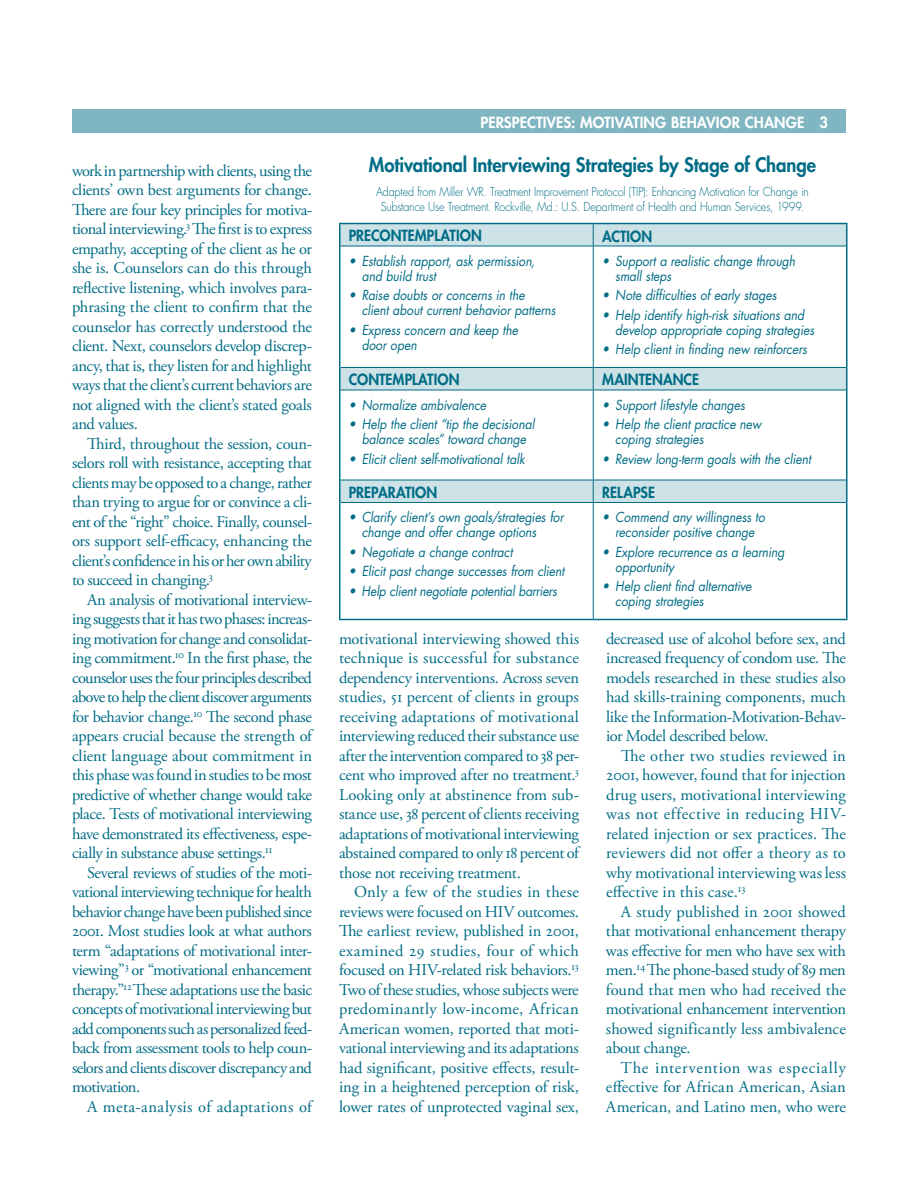
<style>
.page{position:relative;width:918px;height:1188px;background:#fff}
.page>*{position:absolute;margin:0;border:0;box-sizing:border-box;transform-origin:0 0}
.t1{font:800 19.5px "Futura";letter-spacing:-.005em;color:#006c85;scale:.95 1}
.t2{font:16.5px/19.5px "Adobe Garamond Pro";letter-spacing:-.02em;color:#006c85;text-align:justify}
.t3{font:16.5px "Adobe Garamond Pro";letter-spacing:.025em;color:#006c85}
.t4{font:800 15px "Futura";letter-spacing:.005em;color:#006c85;scale:.95 1}
.t5{font:800 15px "Futura";color:#fff}
.t6{font:italic 13.5px/15px "Futura";letter-spacing:-.005em;color:#006c85;scale:.9 1}
.t7{font:300 12px/15px "Futura";letter-spacing:-.015em;color:#006c85;text-align:center;scale:.9 1}
</style>
<div class="page">
<div style="left:72px;top:109px;width:774px;height:24px;background:#80b5c2"></div>
<svg style="left:340px;top:224px;width:506px;height:278px"></svg>
<hr style="left:339px;top:223px;width:254px;height:1px;background:#006c85">
<svg style="left:339px;top:224px;width:1px;height:22px"></svg>
<hr style="left:593px;top:223px;width:255px;height:1px;background:#006c85">
<hr style="left:846px;top:224px;width:2px;height:22px;background:#006c85">
<hr style="left:339px;top:246px;width:1px;height:122px;background:#006c85">
<hr style="left:846px;top:246px;width:2px;height:122px;background:#006c85">
<svg style="left:339px;top:368px;width:1px;height:22px"></svg>
<hr style="left:846px;top:368px;width:2px;height:22px;background:#006c85">
<hr style="left:339px;top:390px;width:1px;height:90px;background:#006c85">
<hr style="left:846px;top:390px;width:2px;height:90px;background:#006c85">
<svg style="left:339px;top:480px;width:1px;height:22px"></svg>
<hr style="left:846px;top:480px;width:2px;height:22px;background:#006c85">
<hr style="left:339px;top:502px;width:1px;height:117px;background:#006c85">
<hr style="left:846px;top:502px;width:2px;height:117px;background:#006c85">
<hr style="left:339px;top:619px;width:254px;height:1px;background:#006c85">
<hr style="left:593px;top:619px;width:255px;height:1px;background:#006c85">
<svg style="left:593px;top:224px;width:1px;height:22px"></svg>
<hr style="left:340px;top:246px;width:253px;height:1px;background:#006c85">
<hr style="left:593px;top:246px;width:253px;height:1px;background:#006c85">
<hr style="left:593px;top:246px;width:1px;height:121px;background:#006c85">
<hr style="left:340px;top:367px;width:253px;height:1px;background:#006c85">
<hr style="left:593px;top:367px;width:253px;height:1px;background:#006c85">
<svg style="left:593px;top:368px;width:1px;height:22px"></svg>
<hr style="left:340px;top:390px;width:253px;height:1px;background:#006c85">
<hr style="left:593px;top:390px;width:253px;height:1px;background:#006c85">
<hr style="left:593px;top:390px;width:1px;height:90px;background:#006c85">
<hr style="left:340px;top:480px;width:253px;height:1px;background:#006c85">
<hr style="left:593px;top:480px;width:253px;height:1px;background:#006c85">
<svg style="left:593px;top:480px;width:1px;height:22px"></svg>
<hr style="left:340px;top:502px;width:253px;height:1px;background:#006c85">
<hr style="left:593px;top:502px;width:253px;height:1px;background:#006c85">
<hr style="left:593px;top:503px;width:1px;height:116px;background:#006c85">
<p class="t2" style="left:72px;top:161px;width:242px">work in partnership with clients, using the clients’ own best arguments for change.<br>There are four key principles for motiva&shy;tional interviewing.<sup>3</sup> The first is to express empathy, accepting of the client as he or she is. Counselors can do this through reflective listening, which involves para&shy;phrasing the client to confirm that the counselor has correctly understood the client. Next, counselors develop discrep&shy;ancy, that is, they listen for and highlight ways that the client’s current behaviors are not aligned with the client’s stated goals and values.</p>
<p class="t2" style="left:72px;top:434px;width:242px;text-indent:15px">Third, throughout the session, coun&shy;selors roll with resistance, accepting that clients may be opposed to a change, rather than trying to argue for or convince a cli&shy;ent of the “right” choice. Finally, counsel&shy;ors support self-efficacy, enhancing the client’s confidence in his or her own ability to succeed in changing.<sup>3</sup></p>
<p class="t2" style="left:72px;top:590px;width:242px;text-indent:15px">An analysis of motivational interview&shy;ing suggests that it has two phases: increas&shy;ing motivation for change and consolidat&shy;ing commitment.<sup>10</sup> In the first phase, the counselor uses the four principles described above to help the client discover arguments for behavior change.<sup>10</sup> The second phase appears crucial because the strength of client language about commitment in this phase was found in studies to be most predictive of whether change would take place. Tests of motivational interviewing have demonstrated its effectiveness, espe&shy;cially in substance abuse settings.<sup>11</sup></p>
<p class="t2" style="left:72px;top:863px;width:242px;text-indent:15px">Several reviews of studies of the moti&shy;vational interviewing technique for health behavior change have been published since 2001. Most studies look at what authors term “adaptations of motivational inter&shy;viewing”<sup>3</sup> or “motivational enhancement therapy.”<sup>12</sup>These adaptations use the basic concepts of motivational interviewing but add components such as personalized feed&shy;back from assessment tools to help coun&shy;selors and clients discover discrepancy and motivation.</p>
<p class="t3" style="left:87px;top:1096px;width:226px">A meta-analysis of adaptations of</p>
<p class="t5" style="left:481px;top:113px;width:325px">PERSPECTIVES: MOTIVATING BEHAVIOR CHANGE</p>
<p class="t1" style="left:369px;top:151px;width:472px">Motivational Interviewing Strategies by Stage of Change</p>
<p class="t7" style="left:376px;top:184px;width:483px">Adapted from Miller WR. Treatment Improvement Protocol (TIP): Enhancing Motivation for Change in<br>Substance Use Treatment. Rockville, Md.: U.S. Department of Health and Human Services, 1999.</p>
<p class="t4" style="left:349px;top:226px;width:142px">PRECONTEMPLATION</p>
<p class="t4" style="left:602px;top:226px;width:54px">ACTION</p>
<p class="t6" style="left:362px;top:253px;width:194px;text-indent:-13px">• Establish rapport, ask permission, and build trust</p>
<p class="t6" style="left:362px;top:287px;width:217px;text-indent:-13px">• Raise doubts or concerns in the<br>client about current behavior patterns</p>
<p class="t6" style="left:362px;top:322px;width:175px;text-indent:-13px">• Express concern and keep the door open</p>
<p class="t6" style="left:615px;top:253px;width:201px;text-indent:-13px">• Support a realistic change through small steps</p>
<p class="t6" style="left:602px;top:287px;width:195px">• Note difficulties of early stages</p>
<p class="t6" style="left:615px;top:307px;width:223px;text-indent:-13px">• Help identify high-risk situations and develop appropriate coping strategies</p>
<p class="t6" style="left:602px;top:341px;width:229px">• Help client in finding new reinforcers</p>
<p class="t4" style="left:349px;top:370px;width:118px">CONTEMPLATION</p>
<p class="t4" style="left:602px;top:370px;width:104px">MAINTENANCE</p>
<p class="t6" style="left:349px;top:397px;width:154px">• Normalize ambivalence</p>
<p class="t6" style="left:349px;top:416px;width:208px;text-align:center">• Help the client “tip the decisional balance scales” toward change</p>
<p class="t6" style="left:349px;top:451px;width:197px">• Elicit client self-motivational talk</p>
<p class="t6" style="left:602px;top:397px;width:160px">• Support lifestyle changes</p>
<p class="t6" style="left:615px;top:416px;width:164px;text-indent:-13px">• Help the client practice new coping strategies</p>
<p class="t6" style="left:602px;top:451px;width:233px">• Review long-term goals with the client</p>
<p class="t4" style="left:349px;top:482px;width:95px">PREPARATION</p>
<p class="t4" style="left:602px;top:482px;width:57px">RELAPSE</p>
<p class="t6" style="left:362px;top:509px;width:226px;text-indent:-13px">• Clarify client’s own goals/strategies for change and offer change options</p>
<p class="t6" style="left:349px;top:544px;width:184px">• Negotiate a change contract</p>
<p class="t6" style="left:349px;top:563px;width:241px">• Elicit past change successes from client</p>
<p class="t6" style="left:349px;top:583px;width:233px">• Help client negotiate potential barriers</p>
<p class="t6" style="left:602px;top:509px;width:182px;text-align:center">• Commend any willingness to reconsider positive change</p>
<p class="t6" style="left:615px;top:544px;width:190px;text-indent:-13px">• Explore recurrence as a learning opportunity</p>
<p class="t6" style="left:615px;top:578px;width:153px;text-indent:-13px">• Help client find alternative coping strategies</p>
<p class="t2" style="left:339px;top:629px;width:242px">motivational interviewing showed this technique is successful for substance dependency interventions. Across seven studies, 51 percent of clients in groups receiving adaptations of motivational interviewing reduced their substance use after the intervention compared to 38 per&shy;cent who improved after no treatment.<sup>3<br></sup>Looking only at abstinence from sub&shy;stance use, 38 percent of clients receiving adaptations of motivational interviewing abstained compared to only 18 percent of those not receiving treatment.</p>
<p class="t2" style="left:339px;top:883px;width:242px;text-indent:15px">Only a few of the studies in these reviews were focused on HIV outcomes.<br>The earliest review, published in 2001, examined 29 studies, four of which focused on HIV-related risk behaviors.<sup>13<br></sup>Two of these studies, whose subjects were predominantly low-income, African American women, reported that moti&shy;vational interviewing and its adaptations had significant, positive effects, result&shy;ing in a heightened perception of risk, lower rates of unprotected vaginal sex,</p>
<p class="t2" style="left:606px;top:629px;width:242px">decreased use of alcohol before sex, and increased frequency of condom use. The models researched in these studies also had skills-training components, much like the Information-Motivation-Behav&shy;ior Model described below.</p>
<p class="t2" style="left:606px;top:746px;width:242px;text-indent:15px">The other two studies reviewed in 2001, however, found that for injection drug users, motivational interviewing was not effective in reducing HIV&shy;related injection or sex practices. The reviewers did not offer a theory as to why motivational interviewing was less effective in this case.<sup>13</sup></p>
<p class="t2" style="left:606px;top:902px;width:242px;text-indent:15px">A study published in 2001 showed that motivational enhancement therapy was effective for men who have sex with men.<sup>14</sup> The phone-based study of 89 men found that men who had received the motivational enhancement intervention showed significantly less ambivalence about change.</p>
<p class="t2" style="left:606px;top:1058px;width:241px;text-indent:15px">The intervention was especially effective for African American, Asian American, and Latino men, who were</p>
</div>
